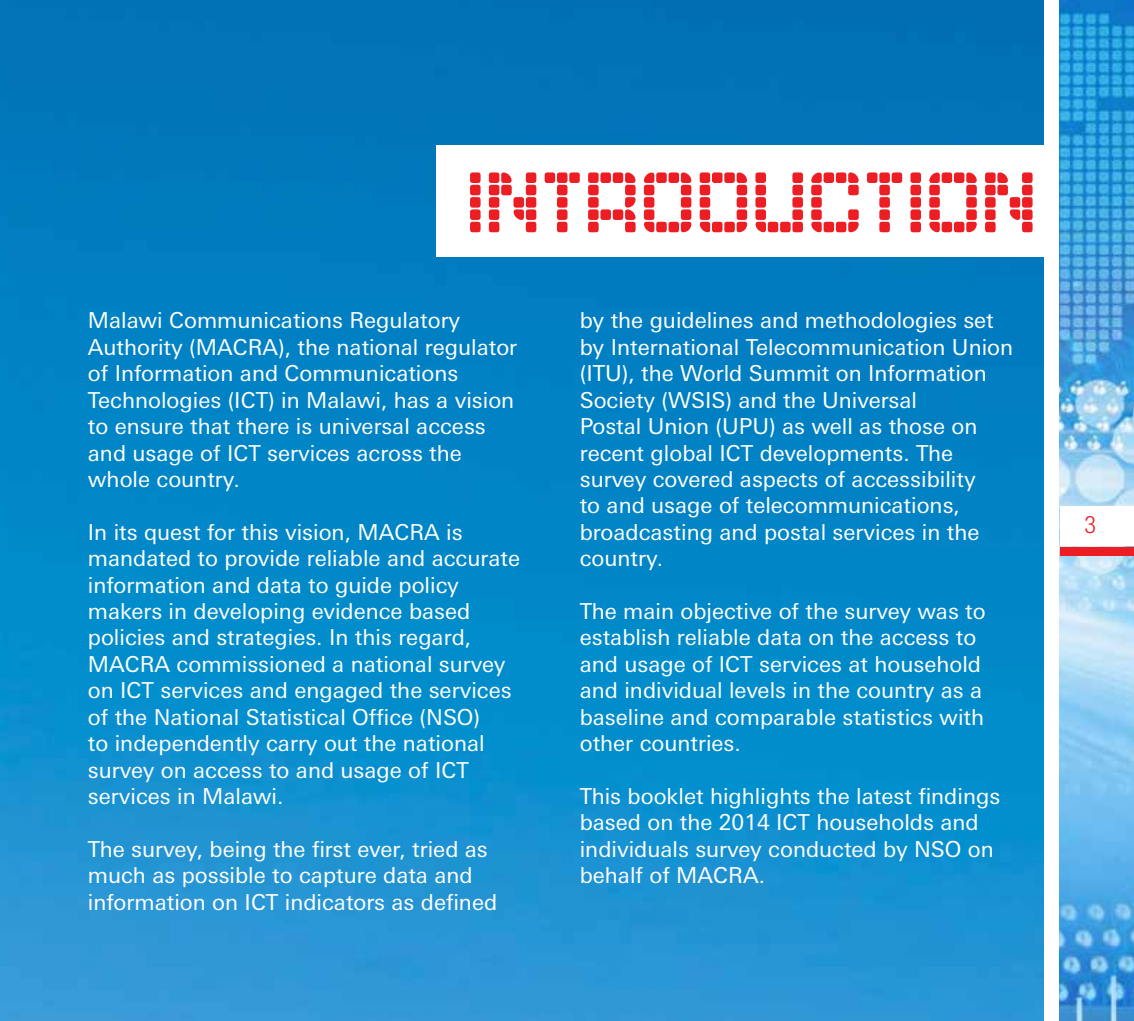
<style>
.page{position:relative;width:1134px;height:1021px;background:#fff}
.page>*{position:absolute;margin:0;border:0;box-sizing:border-box;transform-origin:0 0}
.t1{font:112px "Astronaut II";color:#ed1d24}
.t2{font:300 condensed 24px "Helvetica Neue LT Std";color:#ed1d24}
.t3{font:22px/26.4px "Univers Nextfor JTI";color:#fff}
</style>
<div class="page">
<img style="left:1060px;top:0;width:74px;height:1020px">
<div style="left:1060px;top:506px;width:74px;height:39px;background:#fff"></div>
<div style="left:1060px;top:547px;width:74px;height:8px;background:#ed1d24"></div>
<img style="left:0;top:0;width:1043px;height:1020px">
<div style="left:437px;top:145px;width:619px;height:111px;background:#fff"></div>
<h1 class="t1" style="left:462px;top:135px;width:513px">INTRODUCTION</h1>
<p class="t3" style="left:88px;top:307px;width:431px">Malawi Communications Regulatory Authority (MACRA), the national regulator of Information and Communications Technologies (ICT) in Malawi, has a vision to ensure that there is universal access and usage of ICT services across the whole country.</p>
<p class="t3" style="left:88px;top:519px;width:434px">In its quest for this vision, MACRA is mandated to provide reliable and accurate information and data to guide policy makers in developing evidence based policies and strategies. In this regard, MACRA commissioned a national survey on ICT services and engaged the services of the National Statistical Office (NSO)<br>to independently carry out the national survey on access to and usage of ICT services in Malawi.</p>
<p class="t3" style="left:88px;top:835px;width:411px">The survey, being the first ever, tried as much as possible to capture data and information on ICT indicators as defined</p>
<p class="t3" style="left:580px;top:307px;width:435px">by the guidelines and methodologies set by International Telecommunication Union (ITU), the World Summit on Information Society (WSIS) and the Universal<br>Postal Union (UPU) as well as those on recent global ICT developments. The survey covered aspects of accessibility<br>to and usage of telecommunications, broadcasting and postal services in the country.</p>
<p class="t3" style="left:580px;top:598px;width:407px">The main objective of the survey was to establish reliable data on the access to and usage of ICT services at household and individual levels in the country as a baseline and comparable statistics with other countries.</p>
<p class="t3" style="left:580px;top:783px;width:422px">This booklet highlights the latest findings based on the 2014 ICT households and individuals survey conducted by NSO on behalf of MACRA.</p>
<p class="t2" style="left:1084px;top:511px;width:13px">3</p>
</div>
